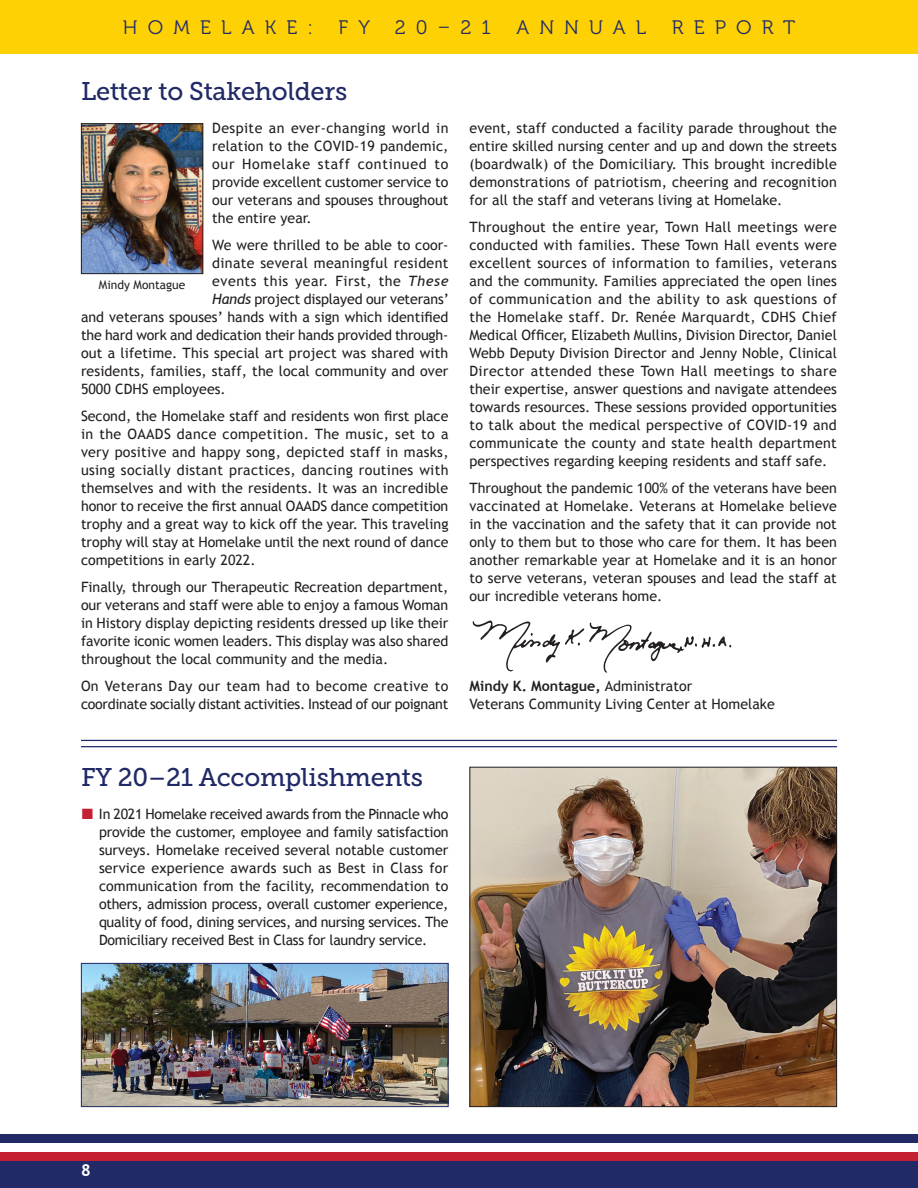
<style>
.page{position:relative;width:918px;height:1188px;background:#fff}
.page>*{position:absolute;margin:0;border:0;box-sizing:border-box;transform-origin:0 0}
._3_Article_Head{font:25.5px "Museo Slab 500";letter-spacing:-.01em;color:#212a67}
.t1{font:19.5px "Museo 300";letter-spacing:.52em;color:#212a67}
.t2{font:700 16.5px "Trebuchet MS";color:#fff}
._1_Body{font:14.25px/18px "Trebuchet MS";color:#231f20;text-align:justify}
._8_Bullet_Body{font:14.25px/18px "Trebuchet MS";letter-spacing:-.02em;color:#231f20;text-align:justify}
._1_Body-2{font:14.25px/18px "Trebuchet MS";letter-spacing:-.02em;color:#231f20}
._9_Body_Flush_Left{font:14.25px/18px "Trebuchet MS";color:#231f20}
._1_Body-3{font:14.25px "Trebuchet MS";letter-spacing:.025em;color:#231f20}
._1_Body-4{font:14.25px "Trebuchet MS";letter-spacing:.035em;color:#231f20}
._7_Caption-Footnote{font:12px "Trebuchet MS";color:#231f20}
.s1{font-style:italic}
.s2{font-weight:700}
</style>
<div class="page">
<div style="left:0;top:1161px;width:918px;height:27px;background:#212a67"></div>
<div style="left:0;top:0;width:918px;height:54px;background:#fed105"></div>
<div style="left:0;top:1134px;width:918px;height:9px;background:#212a67"></div>
<div style="left:0;top:1152px;width:918px;height:9px;background:#c42032"></div>
<img style="left:83px;top:125px;width:118px;height:147px">
<div style="left:81px;top:123px;width:122px;height:151px;border:1px solid #231f20"></div>
<img style="left:472px;top:620px;width:260px;height:53px">
<hr style="left:81px;top:740px;width:756px;height:1px;background:#212a67">
<hr style="left:81px;top:746px;width:756px;height:1px;background:#212a67">
<img style="left:472px;top:769px;width:363px;height:336px">
<div style="left:470px;top:767px;width:367px;height:340px;border:1px solid #231f20"></div>
<img style="left:83px;top:965px;width:363px;height:140px">
<div style="left:81px;top:963px;width:367px;height:144px;border:1px solid #212a67"></div>
<p class="t1" style="left:123px;top:17px;width:191px">HOMELAKE:</p>
<p class="t1" style="left:338px;top:17px;width:33px">F Y</p>
<p class="t1" style="left:395px;top:17px;width:97px">20–21</p>
<p class="t1" style="left:516px;top:17px;width:131px">ANNUAL</p>
<p class="t1" style="left:672px;top:17px;width:125px">REPORT</p>
<p class="_3_Article_Head" style="left:81px;top:77px;width:268px">Letter to Stakeholders</p>
<p class="_1_Body" style="left:212px;top:119px;width:238px">Despite an ever-changing world in relation to the COVID-19 pandemic, our Homelake staff continued to provide excellent customer service to our veterans and spouses throughout the entire year.</p>
<p class="_1_Body" style="left:212px;top:236px;width:238px">We were thrilled to be able to coor-</p>
<p class="_1_Body-3" style="left:212px;top:255px;width:238px">dinate several meaningful resident</p>
<p class="_1_Body-4" style="left:212px;top:273px;width:238px">events this year. First, the <span class="s1">These</span></p>
<p class="_1_Body" style="left:212px;top:290px;width:238px"><span class="s1">Hands</span> project displayed our veterans’</p>
<p class="_1_Body" style="left:81px;top:308px;width:369px">and veterans spouses’ hands with a sign which identified</p>
<p class="_1_Body" style="left:81px;top:326px;width:369px">the hard work and dedication their hands provided through-</p>
<p class="_1_Body" style="left:81px;top:344px;width:369px">out a lifetime. This special art project was shared with</p>
<p class="_1_Body" style="left:81px;top:362px;width:369px">residents, families, staff, the local community and over</p>
<p class="_1_Body" style="left:81px;top:380px;width:146px">5000 CDHS employees.</p>
<p class="_1_Body" style="left:81px;top:407px;width:369px">Second, the Homelake staff and residents won first place in the OAADS dance competition. The music, set to a very positive and happy song, depicted staff in masks, using socially distant practices, dancing routines with themselves and with the residents. It was an incredible honor to receive the first annual OAADS dance competition trophy and a great way to kick off the year. This traveling trophy will stay at Homelake until the next round of dance competitions in early 2022.</p>
<p class="_1_Body" style="left:81px;top:578px;width:369px">Finally, through our Therapeutic Recreation department, our veterans and staff were able to enjoy a famous Woman in History display depicting residents dressed up like their favorite iconic women leaders. This display was also shared throughout the local community and the media.</p>
<p class="_1_Body-2" style="left:81px;top:677px;width:369px">On Veterans Day our team had to become creative to coordinate socially distant activities. Instead of our poignant</p>
<p class="_7_Caption-Footnote" style="left:99px;top:277px;width:88px">Mindy Montague</p>
<p class="_1_Body" style="left:470px;top:119px;width:369px">event, staff conducted a facility parade throughout the entire skilled nursing center and up and down the streets (boardwalk) of the Domiciliary. This brought incredible demonstrations of patriotism, cheering and recognition for all the staff and veterans living at Homelake.</p>
<p class="_1_Body" style="left:470px;top:218px;width:369px">Throughout the entire year, Town Hall meetings were conducted with families. These Town Hall events were excellent sources of information to families, veterans and the community. Families appreciated the open lines of communication and the ability to ask questions of the Homelake staff. Dr. Renée Marquardt, CDHS Chief Medical Officer, Elizabeth Mullins, Division Director, Daniel Webb Deputy Division Director and Jenny Noble, Clinical Director attended these Town Hall meetings to share their expertise, answer questions and navigate attendees towards resources. These sessions provided opportunities to talk about the medical perspective of COVID-19 and communicate the county and state health department perspectives regarding keeping residents and staff safe.</p>
<p class="_1_Body" style="left:470px;top:479px;width:369px">Throughout the pandemic 100% of the veterans have been vaccinated at Homelake. Veterans at Homelake believe in the vaccination and the safety that it can provide not only to them but to those who care for them. It has been another remarkable year at Homelake and it is an honor to serve veterans, veteran spouses and lead the staff at our incredible veterans home.</p>
<p class="_9_Body_Flush_Left" style="left:470px;top:677px;width:307px"><span class="s2">Mindy K. Montague,</span> Administrator<br>Veterans Community Living Center at Homelake</p>
<p class="_3_Article_Head" style="left:81px;top:763px;width:344px">FY 20–21 Accomplishments</p>
<p class="_8_Bullet_Body" style="left:99px;top:805px;width:351px">In 2021 Homelake received awards from the Pinnacle who provide the customer, employee and family satisfaction surveys. Homelake received several notable customer service experience awards such as Best in Class for communication from the facility, recommendation to others, admission process, overall customer experience, quality of food, dining services, and nursing services. The Domiciliary received Best in Class for laundry service.</p>
<p class="t2" style="left:81px;top:1160px;width:11px">8</p>
</div>
